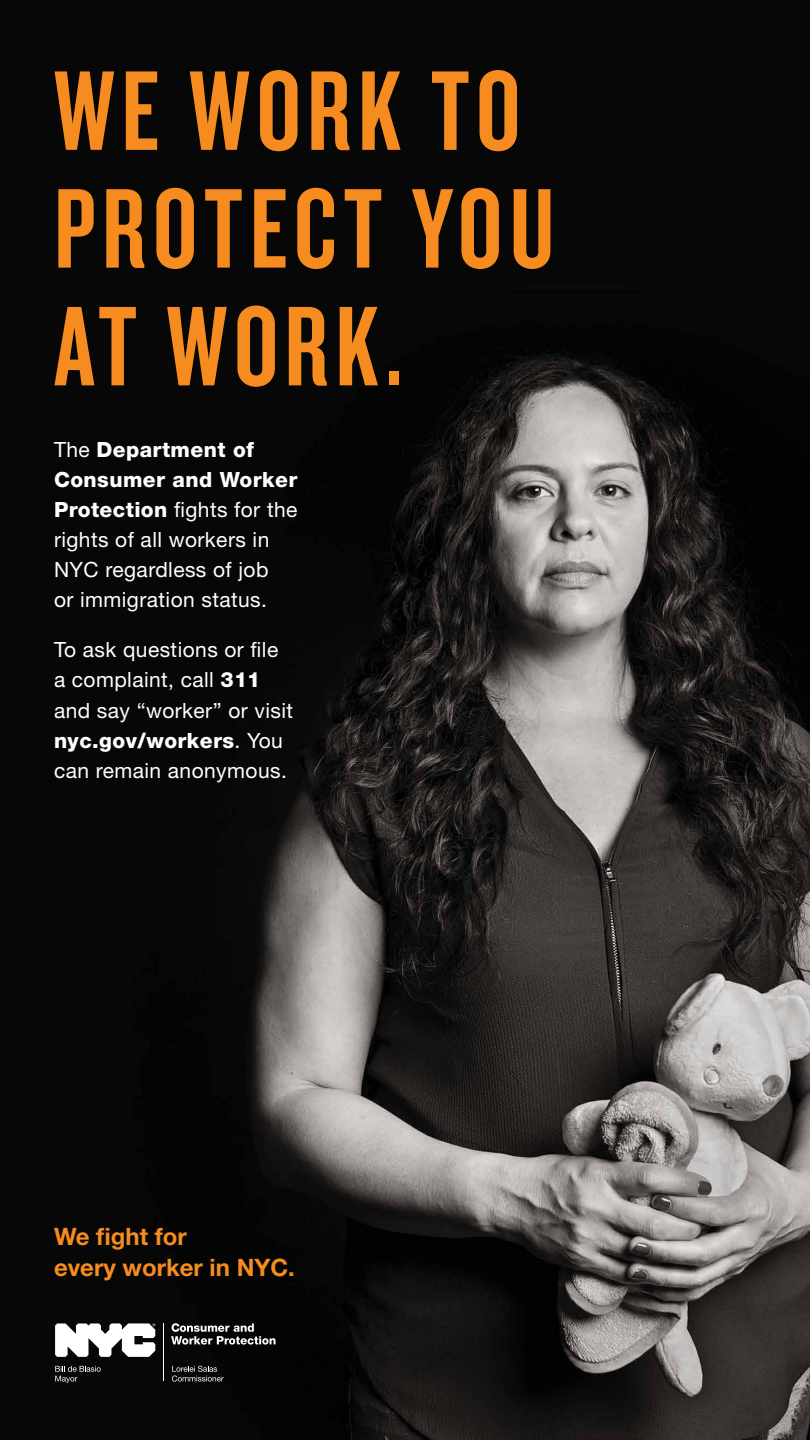
<style>
.page{position:relative;width:810px;height:1440px;background:#fff}
.page>*{position:absolute;margin:0;border:0;box-sizing:border-box;transform-origin:0 0}
.t1{font:117.75px/117.8px "Knockout HTF48 Featherweight";letter-spacing:.06em;color:#f68b1f}
.t2{font:700 24px/31.5px "Helvetica Neue LT Std";color:#f68b1f}
.t3{font:21px/30px "Helvetica Neue LT Std";letter-spacing:.02em;color:#fff}
.s1{font-weight:800}
</style>
<div class="page">
<img style="left:0;top:0;width:810px;height:1440px">
<svg style="left:172px;top:1366px;width:52px;height:16px"></svg>
<svg style="left:55px;top:1366px;width:46px;height:17px"></svg>
<hr style="left:163px;top:1323px;width:1px;height:58px;background:#fff">
<svg style="left:171px;top:1323px;width:105px;height:22px;background:#505050"></svg>
<svg style="left:55px;top:1323px;width:100px;height:34px"></svg>
<h1 class="t1" style="left:54px;top:54px;width:502px">WE WORK TO<br>PROTECT YOU<br>AT WORK.</h1>
<p class="t3" style="left:54px;top:434px;width:245px">The <span class="s1">Department of<br>Consumer and Worker<br>Protection</span> fights for the rights of all workers in<br>NYC regardless of job<br>or immigration status.</p>
<p class="t3" style="left:54px;top:635px;width:241px">To ask questions or file a complaint, call <span class="s1">311 </span>and say “worker” or visit <span class="s1">nyc.gov/workers</span>. You can remain anonymous.</p>
<p class="t2" style="left:54px;top:1220px;width:242px">We fight for<br>every worker in NYC.</p>
</div>
